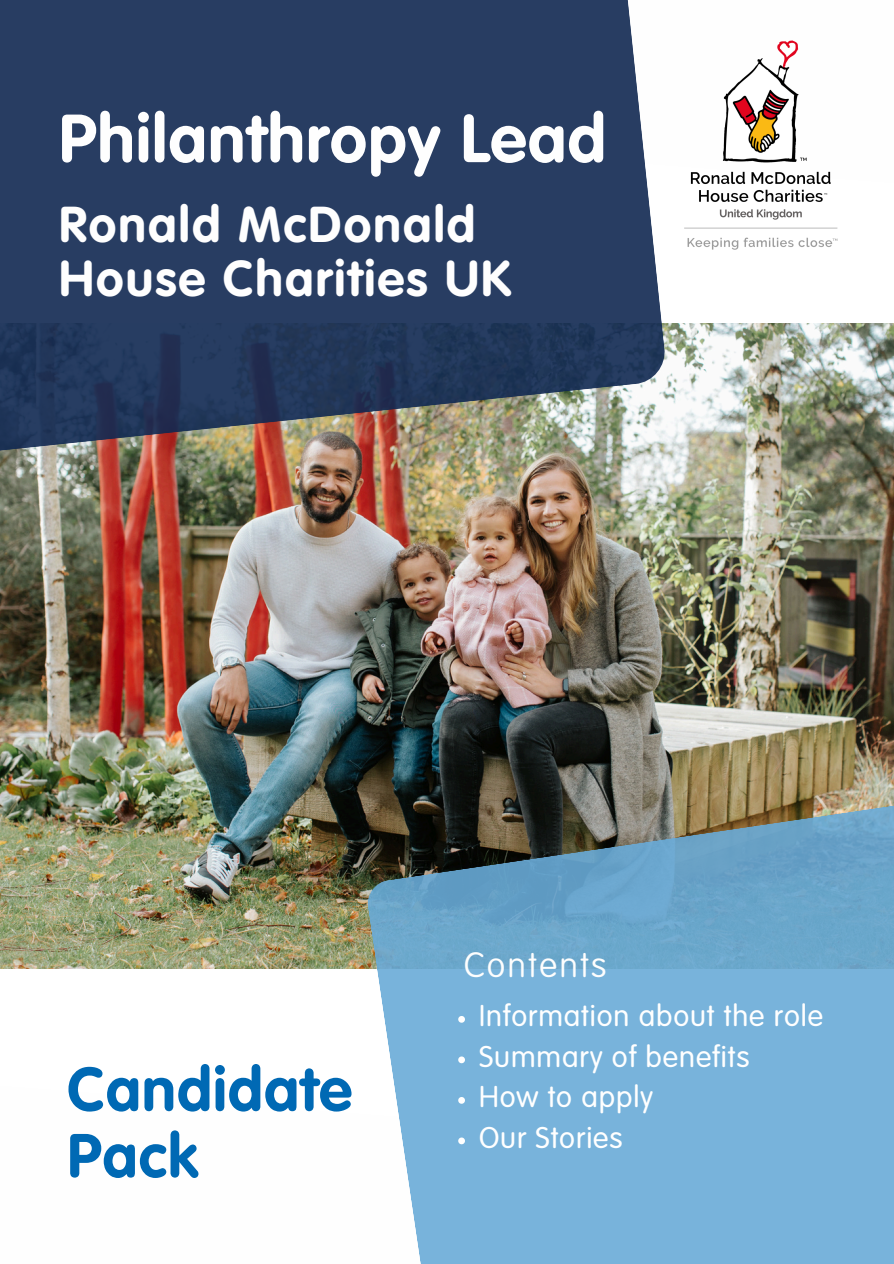
<style>
.page{position:relative;width:894px;height:1264px;background:#fff}
.page>*{position:absolute;margin:0;border:0;box-sizing:border-box;transform-origin:0 0}
.t1{font:700 66.75px "VAG Rounded Std";letter-spacing:.02em;color:#fefefe}
.t2{font:700 60.75px/66.3px "VAG Rounded Std";letter-spacing:.02em;color:#0069b4}
.t3{font:700 49.65px/54px "VAG Rounded Std";letter-spacing:.045em;color:#fefefe}
.t4{font:100 34.65px "VAG Rounded Std";letter-spacing:.07em;color:#fefefe}
.t5{font:300 29.55px "VAG Rounded Std";letter-spacing:.03em;color:#fff}
</style>
<div class="page">
<img style="left:0;top:323px;width:893px;height:645px">
<svg style="left:0;top:0;width:667px;height:460px;fill:#283d62"></svg>
<svg style="left:364px;top:798px;width:529px;height:465px;fill:#78b3db"></svg>
<img style="left:637px;top:22px;width:201px;height:245px">
<svg style="left:458px;top:1015px;width:7px;height:7px"></svg>
<svg style="left:458px;top:1056px;width:7px;height:7px"></svg>
<svg style="left:458px;top:1096px;width:7px;height:7px"></svg>
<svg style="left:458px;top:1137px;width:7px;height:7px"></svg>
<p class="t1" style="left:59px;top:111px;width:548px">Philanthropy Lead</p>
<p class="t3" style="left:59px;top:201px;width:454px">Ronald McDonald<br>House Charities UK</p>
<p class="t2" style="left:67px;top:1061px;width:286px">Candidate<br>Pack</p>
<h3 class="t4" style="left:463px;top:950px;width:144px">Contents</h3>
<h2 class="t5" style="left:479px;top:1003px;width:345px">Information about the role</h2>
<p class="t5" style="left:479px;top:1043px;width:272px">Summary of benefits</p>
<h1 class="t5" style="left:479px;top:1084px;width:176px">How to apply</h1>
<p class="t5" style="left:479px;top:1124px;width:145px">Our Stories</p>
</div>
